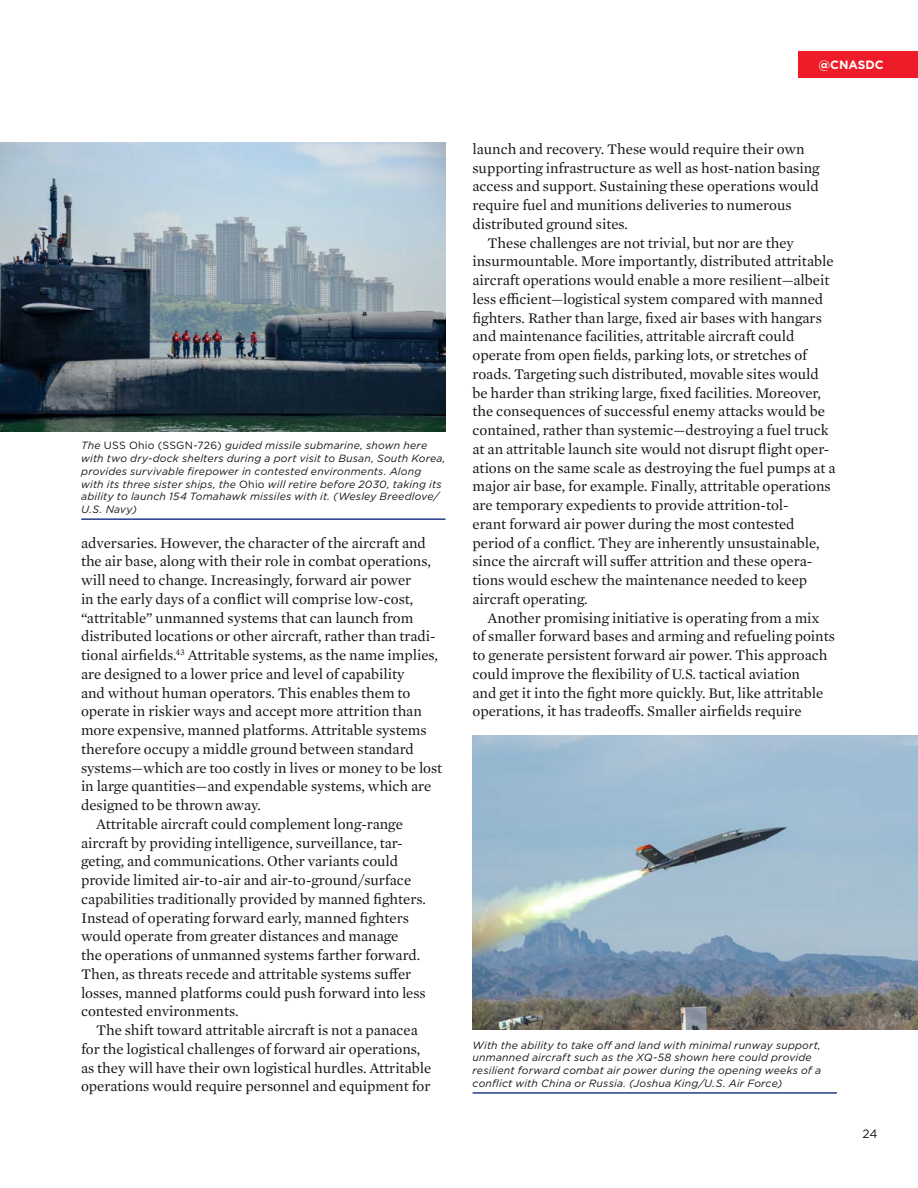
<style>
.page{position:relative;width:918px;height:1188px;background:#fff}
.page>*{position:absolute;margin:0;border:0;box-sizing:border-box;transform-origin:0 0}
.t1{font:15px "Mercury Text G1";color:#141414}
.t2{font:700 12px "Gotham";color:#fff}
.t3{font:12px "Gotham";color:#141414}
.t4{font:italic 10.5px/12.8px "Gotham";letter-spacing:.015em;color:#141414}
.s1{font-style:normal}
</style>
<div class="page">
<div style="left:798px;top:51px;width:120px;height:27px;background:#ed1c28"></div>
<img style="left:0;top:143px;width:446px;height:289px">
<img style="left:472px;top:735px;width:446px;height:295px">
<hr style="left:81px;top:518px;width:365px;height:2px;background:#263d88">
<hr style="left:473px;top:1092px;width:364px;height:2px;background:#263d88">
<p class="t2" style="left:818px;top:57px;width:67px">@CNASDC</p>
<p class="t4" style="left:81px;top:439px;width:366px">The <span class="s1">USS Ohio (SSGN-726)</span> guided missile submarine, shown here with two dry-dock shelters during a port visit to Busan, South Korea, provides survivable firepower in contested environments. Along with its three sister ships, the <span class="s1">Ohio</span> will retire before 2030, taking its ability to launch 154 Tomahawk missiles with it. (Wesley Breedlove/ U.S. Navy)</p>
<p class="t1" style="left:81px;top:532px;width:346px">adversaries. However, the character of the aircraft and</p>
<p class="t1" style="left:81px;top:550px;width:351px">the air base, along with their role in combat operations,</p>
<p class="t1" style="left:81px;top:569px;width:332px">will need to change. Increasingly, forward air power</p>
<p class="t1" style="left:81px;top:588px;width:334px">in the early days of a conflict will comprise low-cost,</p>
<p class="t1" style="left:81px;top:607px;width:334px">“attritable” unmanned systems that can launch from</p>
<p class="t1" style="left:81px;top:625px;width:356px">distributed locations or other aircraft, rather than tradi-</p>
<p class="t1" style="left:81px;top:644px;width:359px">tional airfields.<sup>43</sup> Attritable systems, as the name implies,</p>
<p class="t1" style="left:81px;top:663px;width:325px">are designed to a lower price and level of capability</p>
<p class="t1" style="left:81px;top:682px;width:331px">and without human operators. This enables them to</p>
<p class="t1" style="left:81px;top:700px;width:342px">operate in riskier ways and accept more attrition than</p>
<p class="t1" style="left:81px;top:719px;width:347px">more expensive, manned platforms. Attritable systems</p>
<p class="t1" style="left:81px;top:738px;width:335px">therefore occupy a middle ground between standard</p>
<p class="t1" style="left:81px;top:757px;width:363px">systems—which are too costly in lives or money to be lost</p>
<p class="t1" style="left:81px;top:775px;width:352px">in large quantities—and expendable systems, which are</p>
<p class="t1" style="left:81px;top:794px;width:181px">designed to be thrown away.</p>
<p class="t1" style="left:96px;top:813px;width:308px">Attritable aircraft could complement long-range</p>
<p class="t1" style="left:81px;top:832px;width:323px">aircraft by providing intelligence, surveillance, tar-</p>
<p class="t1" style="left:81px;top:850px;width:319px">geting, and communications. Other variants could</p>
<p class="t1" style="left:81px;top:869px;width:332px">provide limited air-to-air and air-to-ground/surface</p>
<p class="t1" style="left:81px;top:888px;width:346px">capabilities traditionally provided by manned fighters.</p>
<p class="t1" style="left:81px;top:907px;width:329px">Instead of operating forward early, manned fighters</p>
<p class="t1" style="left:81px;top:925px;width:319px">would operate from greater distances and manage</p>
<p class="t1" style="left:81px;top:944px;width:341px">the operations of unmanned systems farther forward.</p>
<p class="t1" style="left:81px;top:963px;width:332px">Then, as threats recede and attritable systems suffer</p>
<p class="t1" style="left:81px;top:982px;width:346px">losses, manned platforms could push forward into less</p>
<p class="t1" style="left:81px;top:1000px;width:159px">contested environments.</p>
<p class="t1" style="left:96px;top:1019px;width:323px">The shift toward attritable aircraft is not a panacea</p>
<p class="t1" style="left:81px;top:1038px;width:341px">for the logistical challenges of forward air operations,</p>
<p class="t1" style="left:81px;top:1057px;width:352px">as they will have their own logistical hurdles. Attritable</p>
<p class="t1" style="left:81px;top:1075px;width:351px">operations would require personnel and equipment for</p>
<p class="t1" style="left:473px;top:138px;width:334px">launch and recovery. These would require their own</p>
<p class="t1" style="left:473px;top:157px;width:349px">supporting infrastructure as well as host-nation basing</p>
<p class="t1" style="left:473px;top:175px;width:348px">access and support. Sustaining these operations would</p>
<p class="t1" style="left:473px;top:194px;width:321px">require fuel and munitions deliveries to numerous</p>
<p class="t1" style="left:473px;top:213px;width:157px">distributed ground sites.</p>
<p class="t1" style="left:488px;top:232px;width:308px">These challenges are not trivial, but nor are they</p>
<p class="t1" style="left:473px;top:250px;width:363px">insurmountable. More importantly, distributed attritable</p>
<p class="t1" style="left:473px;top:269px;width:358px">aircraft operations would enable a more resilient—albeit</p>
<p class="t1" style="left:473px;top:288px;width:352px">less efficient—logistical system compared with manned</p>
<p class="t1" style="left:473px;top:307px;width:351px">fighters. Rather than large, fixed air bases with hangars</p>
<p class="t1" style="left:473px;top:325px;width:323px">and maintenance facilities, attritable aircraft could</p>
<p class="t1" style="left:473px;top:344px;width:336px">operate from open fields, parking lots, or stretches of</p>
<p class="t1" style="left:473px;top:363px;width:348px">roads. Targeting such distributed, movable sites would</p>
<p class="t1" style="left:473px;top:382px;width:350px">be harder than striking large, fixed facilities. Moreover,</p>
<p class="t1" style="left:473px;top:400px;width:354px">the consequences of successful enemy attacks would be</p>
<p class="t1" style="left:473px;top:419px;width:358px">contained, rather than systemic—destroying a fuel truck</p>
<p class="t1" style="left:473px;top:438px;width:358px">at an attritable launch site would not disrupt flight oper-</p>
<p class="t1" style="left:473px;top:457px;width:365px">ations on the same scale as destroying the fuel pumps at a</p>
<p class="t1" style="left:473px;top:475px;width:360px">major air base, for example. Finally, attritable operations</p>
<p class="t1" style="left:473px;top:494px;width:318px">are temporary expedients to provide attrition-tol-</p>
<p class="t1" style="left:473px;top:513px;width:324px">erant forward air power during the most contested</p>
<p class="t1" style="left:473px;top:532px;width:348px">period of a conflict. They are inherently unsustainable,</p>
<p class="t1" style="left:473px;top:550px;width:341px">since the aircraft will suffer attrition and these opera-</p>
<p class="t1" style="left:473px;top:569px;width:336px">tions would eschew the maintenance needed to keep</p>
<p class="t1" style="left:473px;top:588px;width:117px">aircraft operating.</p>
<p class="t1" style="left:488px;top:607px;width:334px">Another promising initiative is operating from a mix</p>
<p class="t1" style="left:473px;top:625px;width:364px">of smaller forward bases and arming and refueling points</p>
<p class="t1" style="left:473px;top:644px;width:356px">to generate persistent forward air power. This approach</p>
<p class="t1" style="left:473px;top:663px;width:329px">could improve the flexibility of U.S. tactical aviation</p>
<p class="t1" style="left:473px;top:682px;width:352px">and get it into the fight more quickly. But, like attritable</p>
<p class="t1" style="left:473px;top:700px;width:331px">operations, it has tradeoffs. Smaller airfields require</p>
<p class="t4" style="left:473px;top:1038px;width:350px">With the ability to take off and land with minimal runway support, unmanned aircraft such as the XQ-58 shown here could provide resilient forward combat air power during the opening weeks of a conflict with China or Russia. (Joshua King/U.S. Air Force)</p>
<p class="t3" style="left:863px;top:1126px;width:16px">24</p>
</div>
